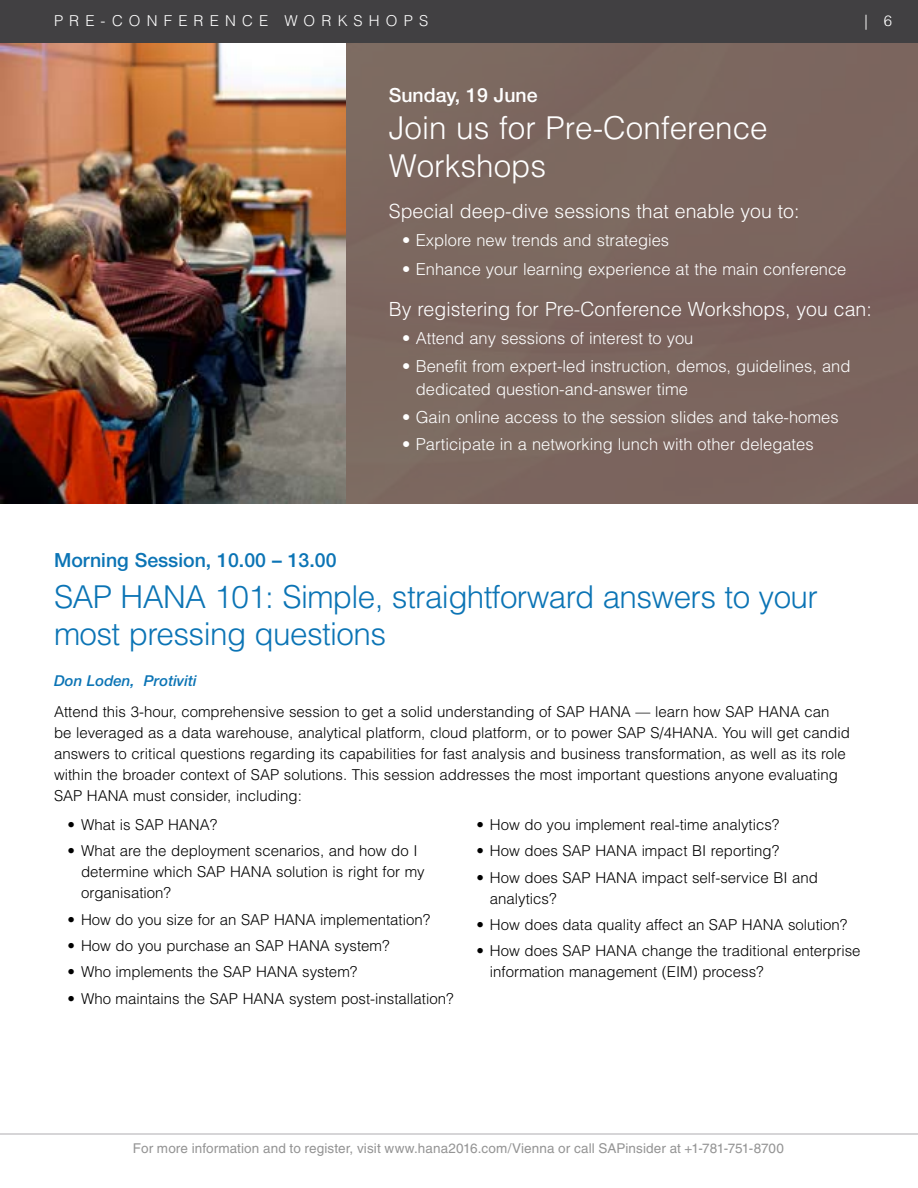
<style>
.page{position:relative;width:918px;height:1188px;background:#fff}
.page>*{position:absolute;margin:0;border:0;box-sizing:border-box;transform-origin:0 0}
.t1{font:300 31.5px/37.5px "Helvetica LT Std";letter-spacing:-.02em;color:#0b74b5}
.t2{font:300 31.5px/37.5px "Helvetica LT Std";color:#fff}
.t3{font:300 19.5px "Helvetica LT Std";color:#fff}
.t4{font:500 19.5px "Helvetica Neue LT Std";color:#0b74b5}
.t5{font:500 19.5px "Helvetica Neue LT Std";color:#fff}
.t6{font:300 16.5px/22.5px "Helvetica LT Std";color:#fff}
.t7{font:300 15px/21px "Helvetica LT Std";color:#000}
.t8{font:300 15px "Helvetica LT Std";letter-spacing:.415em;color:#fff}
.t9{font:italic 500 15px "Helvetica Neue LT Std";color:#0b74b5}
.t10{font:13.5px "Helvetica LT Std";letter-spacing:.005em;color:#949494}
</style>
<div class="page">
<div style="left:0;top:0;width:918px;height:43px;background:#414042"></div>
<hr style="left:0;top:1134px;width:918px;height:1px;background:#afadb0">
<div style="left:0;top:43px;width:918px;height:461px;background:#7c665f"></div>
<img style="left:0;top:43px;width:345px;height:460px">
<p class="t8" style="left:54px;top:11px;width:376px">PRE-CONFERENCE WORKSHOPS</p>
<p class="t8" style="left:864px;top:11px;width:29px">| 6</p>
<h2 class="t5" style="left:389px;top:83px;width:150px">Sunday, 19 June</h2>
<h1 class="t2" style="left:389px;top:109px;width:381px">Join us for Pre-Conference<br>Workshops</h1>
<h2 class="t3" style="left:389px;top:199px;width:412px">Special deep-dive sessions that enable you to:</h2>
<p class="t6" style="left:402px;top:228px;width:268px">• Explore new trends and strategies</p>
<p class="t6" style="left:402px;top:258px;width:446px">• Enhance your learning experience at the main conference</p>
<h2 class="t3" style="left:389px;top:297px;width:485px">By registering for Pre-Conference Workshops, you can:</h2>
<p class="t6" style="left:402px;top:327px;width:293px">• Attend any sessions of interest to you</p>
<p class="t6" style="left:416px;top:355px;width:436px;text-indent:-13px">• Benefit from expert-led instruction, demos, guidelines, and dedicated question-and-answer time</p>
<p class="t6" style="left:402px;top:405px;width:438px">• Gain online access to the session slides and take-homes</p>
<p class="t6" style="left:402px;top:433px;width:413px">• Participate in a networking lunch with other delegates</p>
<h2 class="t4" style="left:54px;top:548px;width:284px">Morning Session, 10.00 – 13.00</h2>
<h1 class="t1" style="left:54px;top:577px;width:766px">SAP HANA 101: Simple, straightforward answers to your most pressing questions</h1>
<p class="t9" style="left:54px;top:672px;width:144px">Don Loden, Protiviti</p>
<p class="t7" style="left:54px;top:701px;width:797px">Attend this 3-hour, comprehensive session to get a solid understanding of SAP HANA — learn how SAP HANA can be leveraged as a data warehouse, analytical platform, cloud platform, or to power SAP S/4HANA. You will get candid answers to critical questions regarding its capabilities for fast analysis and business transformation, as well as its role within the broader context of SAP solutions. This session addresses the most important questions anyone evaluating SAP HANA must consider, including:</p>
<p class="t7" style="left:68px;top:814px;width:151px">• What is SAP HANA?</p>
<p class="t7" style="left:81px;top:840px;width:345px;text-indent:-14px">• What are the deployment scenarios, and how do I determine which SAP HANA solution is right for my organisation?</p>
<p class="t7" style="left:68px;top:909px;width:364px">• How do you size for an SAP HANA implementation?</p>
<p class="t7" style="left:68px;top:935px;width:324px">• How do you purchase an SAP HANA system?</p>
<p class="t7" style="left:68px;top:961px;width:291px">• Who implements the SAP HANA system?</p>
<p class="t7" style="left:68px;top:988px;width:388px">• Who maintains the SAP HANA system post-installation?</p>
<p class="t7" style="left:476px;top:814px;width:304px">• How do you implement real-time analytics?</p>
<p class="t7" style="left:476px;top:840px;width:304px">• How does SAP HANA impact BI reporting?</p>
<p class="t7" style="left:490px;top:867px;width:330px;text-indent:-14px">• How does SAP HANA impact self-service BI and analytics?</p>
<p class="t7" style="left:476px;top:914px;width:372px">• How does data quality affect an SAP HANA solution?</p>
<p class="t7" style="left:490px;top:940px;width:372px;text-indent:-14px">• How does SAP HANA change the traditional enterprise information management (EIM) process?</p>
<p class="t10" style="left:133px;top:1141px;width:652px">For more information and to register, visit www.hana2016.com/Vienna or call SAPinsider at +1-781-751-8700</p>
</div>
